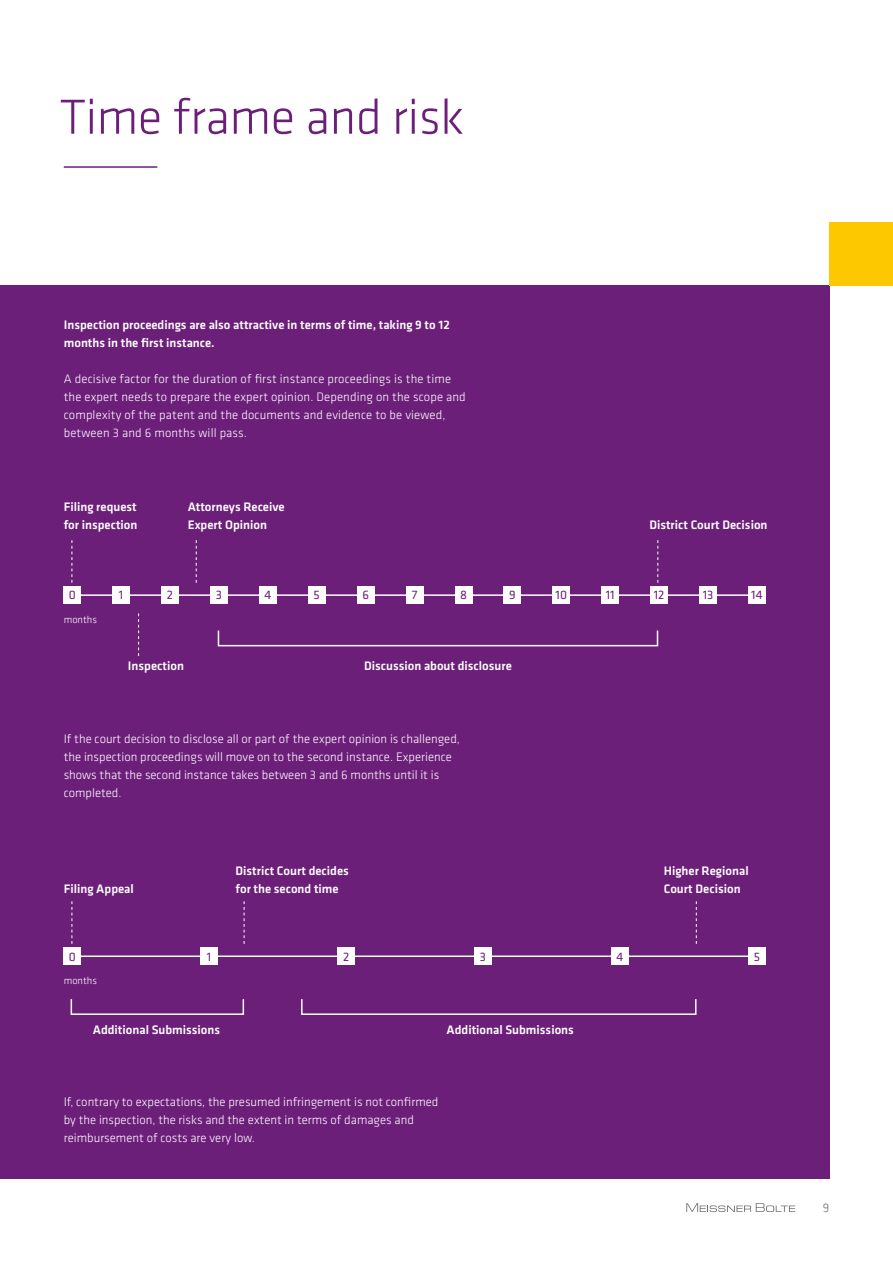
<style>
.page{position:relative;width:893px;height:1263px;background:#fff}
.page>*{position:absolute;margin:0;border:0;box-sizing:border-box;transform-origin:0 0}
.t1{font:300 51px "Klavika";letter-spacing:-.01em;color:#6c1f79}
.t2{font:300 12.75px/18px "Klavika";color:#fff}
.t3{font:500 12.75px/18px "Klavika";color:#fff}
.t4{font:12.75px "Klavika";color:#6c1f79}
.t5{font:300 12.75px "Klavika";color:#696867}
.t6{font:300 10.5px "Klavika";color:#fff}
</style>
<div class="page">
<hr style="left:64px;top:166px;width:93px;height:2px;background:#6c1f79">
<div style="left:0;top:286px;width:829px;height:893px;background:#6c1f79"></div>
<div style="left:829px;top:222px;width:64px;height:64px;background:#fec800"></div>
<hr style="left:64px;top:955px;width:689px;height:2px;background:#fff">
<svg style="left:244px;top:901px;width:1px;height:43px"></svg>
<svg style="left:72px;top:901px;width:1px;height:43px"></svg>
<svg style="left:696px;top:901px;width:1px;height:43px"></svg>
<div style="left:64px;top:948px;width:17px;height:17px;background:#fff"></div>
<div style="left:475px;top:948px;width:17px;height:17px;background:#fff"></div>
<div style="left:611px;top:948px;width:17px;height:17px;background:#fff"></div>
<div style="left:201px;top:948px;width:17px;height:17px;background:#fff"></div>
<div style="left:338px;top:948px;width:17px;height:17px;background:#fff"></div>
<div style="left:748px;top:948px;width:17px;height:17px;background:#fff"></div>
<div style="left:301px;top:998px;width:395px;height:17px;border:2px solid #fff"></div>
<div style="left:71px;top:998px;width:173px;height:17px;border:2px solid #fff"></div>
<hr style="left:64px;top:594px;width:687px;height:2px;background:#fff">
<svg style="left:196px;top:540px;width:1px;height:43px"></svg>
<svg style="left:138px;top:613px;width:1px;height:43px"></svg>
<svg style="left:72px;top:540px;width:1px;height:43px"></svg>
<svg style="left:657px;top:540px;width:1px;height:43px"></svg>
<div style="left:64px;top:587px;width:17px;height:17px;background:#fff"></div>
<div style="left:113px;top:587px;width:17px;height:17px;background:#fff"></div>
<div style="left:162px;top:587px;width:17px;height:17px;background:#fff"></div>
<div style="left:504px;top:587px;width:17px;height:17px;background:#fff"></div>
<div style="left:553px;top:587px;width:17px;height:17px;background:#fff"></div>
<div style="left:602px;top:587px;width:17px;height:17px;background:#fff"></div>
<div style="left:651px;top:587px;width:17px;height:17px;background:#fff"></div>
<div style="left:210px;top:587px;width:17px;height:17px;background:#fff"></div>
<div style="left:259px;top:587px;width:17px;height:17px;background:#fff"></div>
<div style="left:308px;top:587px;width:17px;height:17px;background:#fff"></div>
<div style="left:357px;top:587px;width:17px;height:17px;background:#fff"></div>
<div style="left:406px;top:587px;width:17px;height:17px;background:#fff"></div>
<div style="left:455px;top:587px;width:17px;height:17px;background:#fff"></div>
<div style="left:699px;top:587px;width:17px;height:17px;background:#fff"></div>
<div style="left:748px;top:587px;width:17px;height:17px;background:#fff"></div>
<div style="left:218px;top:630px;width:440px;height:16px;border:2px solid #fff"></div>
<svg style="left:686px;top:1203px;width:109px;height:9px"></svg>
<h1 class="t1" style="left:60px;top:95px;width:406px">Time frame and risk</h1>
<p class="t3" style="left:64px;top:317px;width:387px">Inspection proceedings are also attractive in terms of time, taking 9 to 12 months in the first instance.</p>
<p class="t2" style="left:64px;top:370px;width:404px">A decisive factor for the duration of first instance proceedings is the time the expert needs to prepare the expert opinion. Depending on the scope and complexity of the patent and the documents and evidence to be viewed, between 3 and 6 months will pass.</p>
<p class="t3" style="left:64px;top:499px;width:75px">Filing request for inspection</p>
<p class="t3" style="left:188px;top:499px;width:99px">Attorneys Receive<br>Expert Opinion</p>
<p class="t3" style="left:649px;top:517px;width:120px">District Court Decision</p>
<p class="t4" style="left:69px;top:590px;width:9px">0</p>
<p class="t4" style="left:119px;top:590px;width:6px">1</p>
<p class="t4" style="left:167px;top:590px;width:8px">2</p>
<p class="t4" style="left:216px;top:590px;width:8px">3</p>
<p class="t4" style="left:264px;top:590px;width:8px">4</p>
<p class="t4" style="left:314px;top:590px;width:8px">5</p>
<p class="t4" style="left:362px;top:590px;width:8px">6</p>
<p class="t4" style="left:412px;top:590px;width:7px">7</p>
<p class="t4" style="left:460px;top:590px;width:8px">8</p>
<p class="t4" style="left:509px;top:590px;width:8px">9</p>
<p class="t4" style="left:556px;top:590px;width:13px">10</p>
<p class="t4" style="left:606px;top:590px;width:10px">11</p>
<p class="t4" style="left:654px;top:590px;width:12px">12</p>
<p class="t4" style="left:703px;top:590px;width:12px">13</p>
<p class="t4" style="left:751px;top:590px;width:13px">14</p>
<p class="t6" style="left:64px;top:615px;width:35px">months</p>
<p class="t3" style="left:128px;top:658px;width:58px">Inspection</p>
<p class="t3" style="left:364px;top:658px;width:149px">Discussion about disclosure</p>
<p class="t2" style="left:64px;top:730px;width:398px">If the court decision to disclose all or part of the expert opinion is challenged, the inspection proceedings will move on to the second instance. Experience shows that the second instance takes between 3 and 6 months until it is completed.</p>
<p class="t3" style="left:64px;top:880px;width:72px">Filing Appeal</p>
<p class="t3" style="left:236px;top:862px;width:115px">District Court decides for the second time</p>
<p class="t3" style="left:664px;top:862px;width:86px">Higher Regional<br>Court Decision</p>
<p class="t4" style="left:69px;top:951px;width:9px">0</p>
<p class="t4" style="left:207px;top:951px;width:6px">1</p>
<p class="t4" style="left:343px;top:951px;width:8px">2</p>
<p class="t4" style="left:480px;top:951px;width:8px">3</p>
<p class="t4" style="left:617px;top:951px;width:8px">4</p>
<p class="t4" style="left:754px;top:951px;width:8px">5</p>
<p class="t6" style="left:64px;top:976px;width:35px">months</p>
<p class="t3" style="left:93px;top:1022px;width:129px">Additional Submissions</p>
<p class="t3" style="left:447px;top:1022px;width:129px">Additional Submissions</p>
<p class="t2" style="left:64px;top:1093px;width:376px">If, contrary to expectations, the presumed infringement is not confirmed by the inspection, the risks and the extent in terms of damages and reimbursement of costs are very low.</p>
<p class="t5" style="left:823px;top:1202px;width:8px">9</p>
</div>
